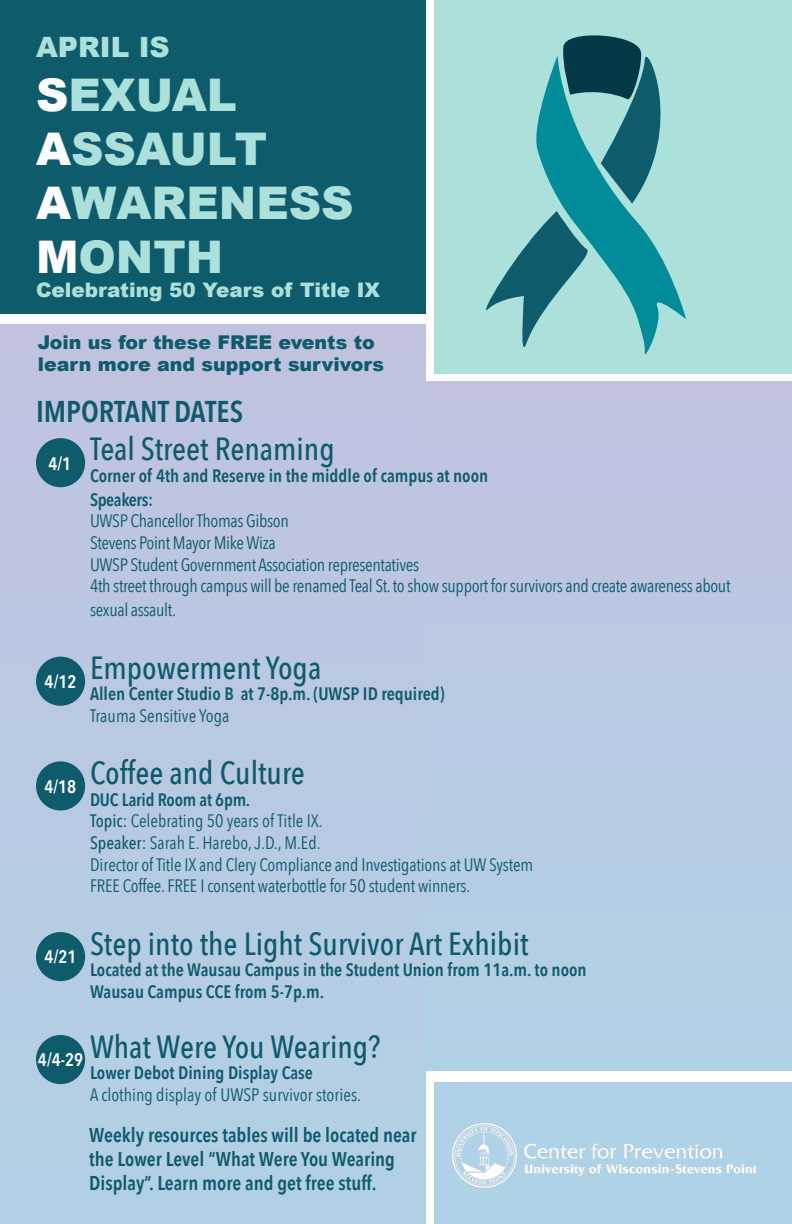
<style>
.page{position:relative;width:792px;height:1224px;background:#fff}
.page>*{position:absolute;margin:0;border:0;box-sizing:border-box;transform-origin:0 0}
.t1{font:900 45px "Arial";color:#ace1db}
.t2{font:500 32px "Avenir Next Condensed";color:#0e5b6c}
.t3{font:600 30px "Avenir Next Condensed";color:#0e5b6c}
.t4{font:900 28px "Arial";color:#ace1db}
.t5{font:600 20px/24px "Avenir Next Condensed";color:#0e5b6c}
.t6{font:900 20px "Arial";color:#ace1db}
.t7{font:900 19px/22.8px "Arial";color:#0e5b6c}
.t8{font:600 18.1px "Avenir Next Condensed";color:#fff}
.t9{font:18px/24px "Avenir Next Condensed";letter-spacing:-.02em;color:#0e5b6c}
.t10{font:600 18px "Avenir Next Condensed";color:#0e5b6c}
.t11{font:18px "Avenir Next Condensed";color:#0e5b6c}
.t12{font:600 18px "Avenir Next Condensed";letter-spacing:-.02em;color:#0e5b6c}
.s1{color:#fff}
.s2{font-weight:500}
</style>
<div class="page">
<div style="left:435px;top:1082px;width:357px;height:142px;background:#afd2e6"></div>
<div style="left:0;top:324px;width:425px;height:900px;background:#b9c9e2"></div>
<div style="left:425px;top:382px;width:367px;height:689px;background:#b8cae3"></div>
<div style="left:0;top:0;width:425px;height:314px;background:#0e5b6c"></div>
<div style="left:435px;top:0;width:357px;height:374px;background:#ace1db"></div>
<div style="left:36px;top:438px;width:49px;height:49px;background:#0e5b6c;border-radius:50%"></div>
<div style="left:36px;top:761px;width:49px;height:50px;background:#0e5b6c;border-radius:50%"></div>
<div style="left:36px;top:1035px;width:49px;height:49px;background:#0e5b6c;border-radius:50%"></div>
<svg style="left:536px;top:56px;width:150px;height:299px"></svg>
<svg style="left:561px;top:35px;width:125px;height:169px"></svg>
<svg style="left:486px;top:211px;width:110px;height:144px"></svg>
<div style="left:36px;top:657px;width:49px;height:49px;background:#0e5b6c;border-radius:50%"></div>
<div style="left:36px;top:932px;width:49px;height:49px;background:#0e5b6c;border-radius:50%"></div>
<img style="left:452px;top:1123px;width:304px;height:65px">
<p class="t4" style="left:36px;top:27px;width:135px">APRIL IS</p>
<p class="t1" style="left:36px;top:62px;width:202px"><span class="s1">S</span>EXUAL</p>
<p class="t1" style="left:36px;top:116px;width:233px"><span class="s1">A</span>SSAULT</p>
<p class="t1" style="left:36px;top:170px;width:319px"><span class="s1">A</span>WARENESS</p>
<p class="t1" style="left:36px;top:224px;width:189px"><span class="s1">M</span>ONTH</p>
<p class="t6" style="left:36px;top:275px;width:346px">Celebrating 50 Years of Title IX</p>
<p class="t7" style="left:38px;top:330px;width:348px">Join us for these FREE events to learn more and support survivors</p>
<p class="t3" style="left:36px;top:385px;width:209px">IMPORTANT DATES</p>
<p class="t2" style="left:90px;top:430px;width:246px">Teal Street Renaming</p>
<p class="t10" style="left:90px;top:460px;width:400px">Corner of 4th and Reserve in the middle of campus at noon</p>
<p class="t12" style="left:90px;top:484px;width:65px">Speakers:</p>
<p class="t9" style="left:90px;top:508px;width:200px">UWSP Chancellor Thomas Gibson</p>
<p class="t9" style="left:90px;top:530px;width:187px">Stevens Point Mayor Mike Wiza</p>
<p class="t9" style="left:90px;top:551px;width:331px">UWSP Student Government Association representatives</p>
<p class="t9" style="left:90px;top:573px;width:642px">4th street through campus will be renamed Teal St. to show support for survivors and create awareness about sexual assault.</p>
<p class="t2" style="left:90px;top:648px;width:233px">Empowerment Yoga</p>
<p class="t10" style="left:90px;top:678px;width:356px">Allen Center Studio B at 7-8p.m. (UWSP ID required)</p>
<p class="t11" style="left:90px;top:700px;width:141px">Trauma Sensitive Yoga</p>
<p class="t2" style="left:90px;top:754px;width:217px">Coffee and Culture</p>
<p class="t10" style="left:90px;top:784px;width:162px">DUC Larid Room at 6pm.</p>
<p class="t11" style="left:90px;top:806px;width:234px"><span class="s2">Topic:</span> Celebrating 50 years of Title IX.</p>
<p class="t11" style="left:90px;top:827px;width:232px"><span class="s2">Speaker:</span> Sarah E. Harebo, J.D., M.Ed.</p>
<p class="t9" style="left:90px;top:851px;width:445px">Director of Title IX and Clery Compliance and Investigations at UW System</p>
<p class="t9" style="left:90px;top:873px;width:382px">FREE Coffee. FREE I consent waterbottle for 50 student winners.</p>
<p class="t2" style="left:90px;top:924px;width:440px">Step into the Light Survivor Art Exhibit</p>
<p class="t10" style="left:90px;top:954px;width:498px">Located at the Wausau Campus in the Student Union from 11a.m. to noon</p>
<p class="t10" style="left:90px;top:976px;width:236px">Wausau Campus CCE from 5-7p.m.</p>
<p class="t2" style="left:90px;top:1027px;width:292px">What Were You Wearing?</p>
<p class="t10" style="left:90px;top:1057px;width:225px">Lower Debot Dining Display Case</p>
<p class="t11" style="left:90px;top:1079px;width:273px">A clothing display of UWSP survivor stories.</p>
<p class="t8" style="left:48px;top:448px;width:24px">4/1</p>
<p class="t8" style="left:45px;top:666px;width:33px">4/12</p>
<p class="t8" style="left:44px;top:771px;width:33px">4/18</p>
<p class="t8" style="left:45px;top:941px;width:33px">4/21</p>
<p class="t8" style="left:38px;top:1044px;width:47px">4/4-29</p>
<p class="t5" style="left:89px;top:1122px;width:329px">Weekly resources tables will be located near the Lower Level “What Were You Wearing<br>Display”. Learn more and get free stuff.</p>
</div>
